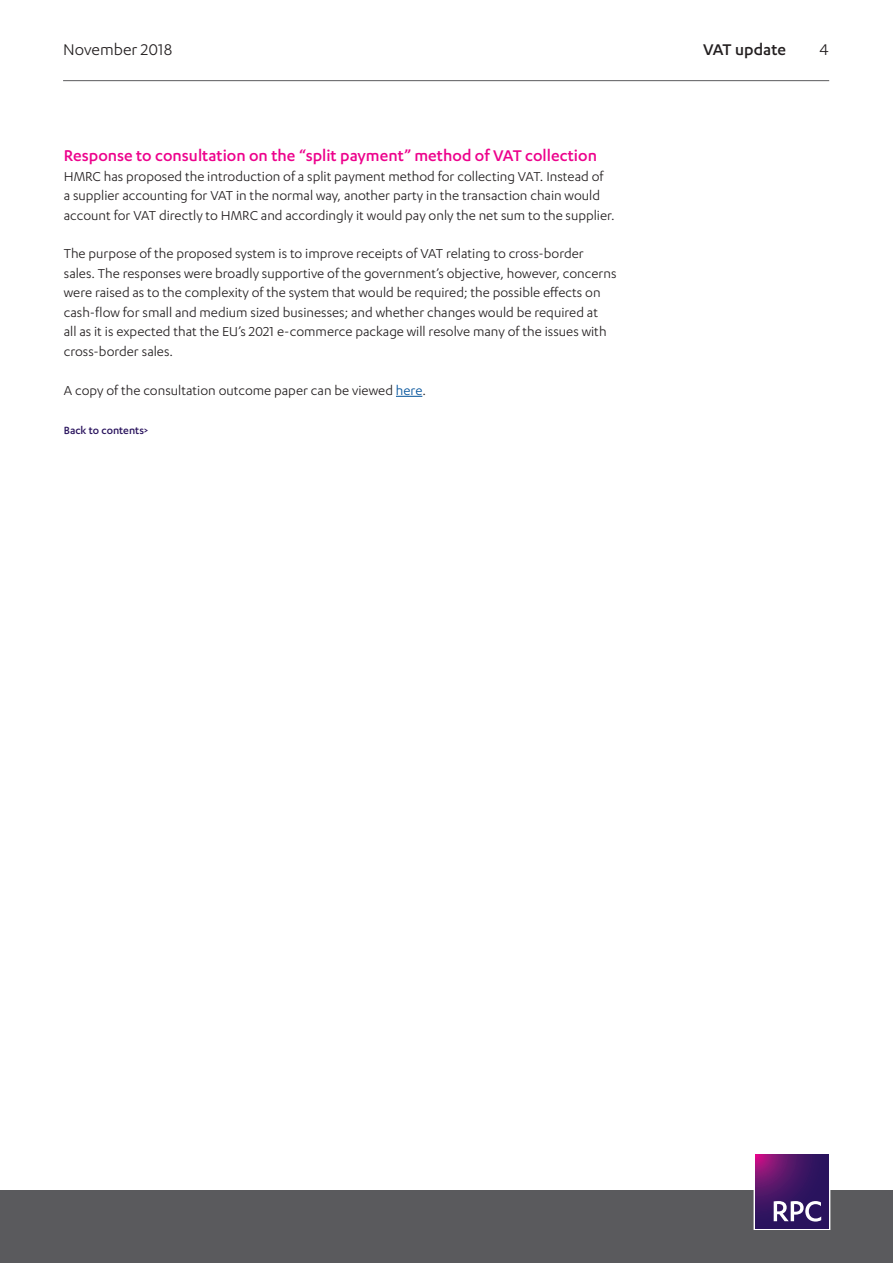
<style>
.page{position:relative;width:893px;height:1263px;background:#fff}
.page>*{position:absolute;margin:0;border:0;box-sizing:border-box;transform-origin:0 0}
.Heading_2__pink{font:500 18px "Karbon";color:#ed028c}
.t1{font:18px "Karbon";color:#231f20}
.t2{font:500 18px "Karbon";color:#231f20}
.Body{font:15px/19.5px "Karbon";color:#231f20}
.Heading_2__pink-2{font:500 12px "Karbon";color:#29135d}
.s1{color:#01519a}
</style>
<div class="page">
<hr style="left:63px;top:80px;width:766px;height:1px;background:#5a5a5d">
<div style="left:0;top:1191px;width:893px;height:72px;background:#5a5a5d"></div>
<div style="left:754px;top:1153px;width:76px;height:77px;border:1px solid #fff"></div>
<svg style="left:755px;top:1155px;width:74px;height:73px;background:#461565"></svg>
<svg style="left:774px;top:1201px;width:47px;height:20px"></svg>
<svg style="left:396px;top:396px;width:26px;height:1px"></svg>
<p class="t1" style="left:63px;top:39px;width:111px">November 2018</p>
<p class="t2" style="left:703px;top:39px;width:84px">VAT update</p>
<p class="t1" style="left:819px;top:39px;width:11px">4</p>
<p class="Heading_2__pink" style="left:64px;top:146px;width:535px">Response to consultation on the “split payment” method of VAT collection</p>
<p class="Body" style="left:64px;top:166px;width:553px">HMRC has proposed the introduction of a split payment method for collecting VAT. Instead of<br>a supplier accounting for VAT in the normal way, another party in the transaction chain would account for VAT directly to HMRC and accordingly it would pay only the net sum to the supplier.</p>
<p class="Body" style="left:64px;top:244px;width:554px">The purpose of the proposed system is to improve receipts of VAT relating to cross-border sales. The responses were broadly supportive of the government’s objective, however, concerns were raised as to the complexity of the system that would be required; the possible effects on cash-flow for small and medium sized businesses; and whether changes would be required at<br>all as it is expected that the EU’s 2021 e-commerce package will resolve many of the issues with cross-border sales.</p>
<p class="Body" style="left:64px;top:380px;width:364px">A copy of the consultation outcome paper can be viewed <span class="s1">here</span>.</p>
<p class="Heading_2__pink-2" style="left:64px;top:423px;width:86px">Back to contents&gt;</p>
</div>
